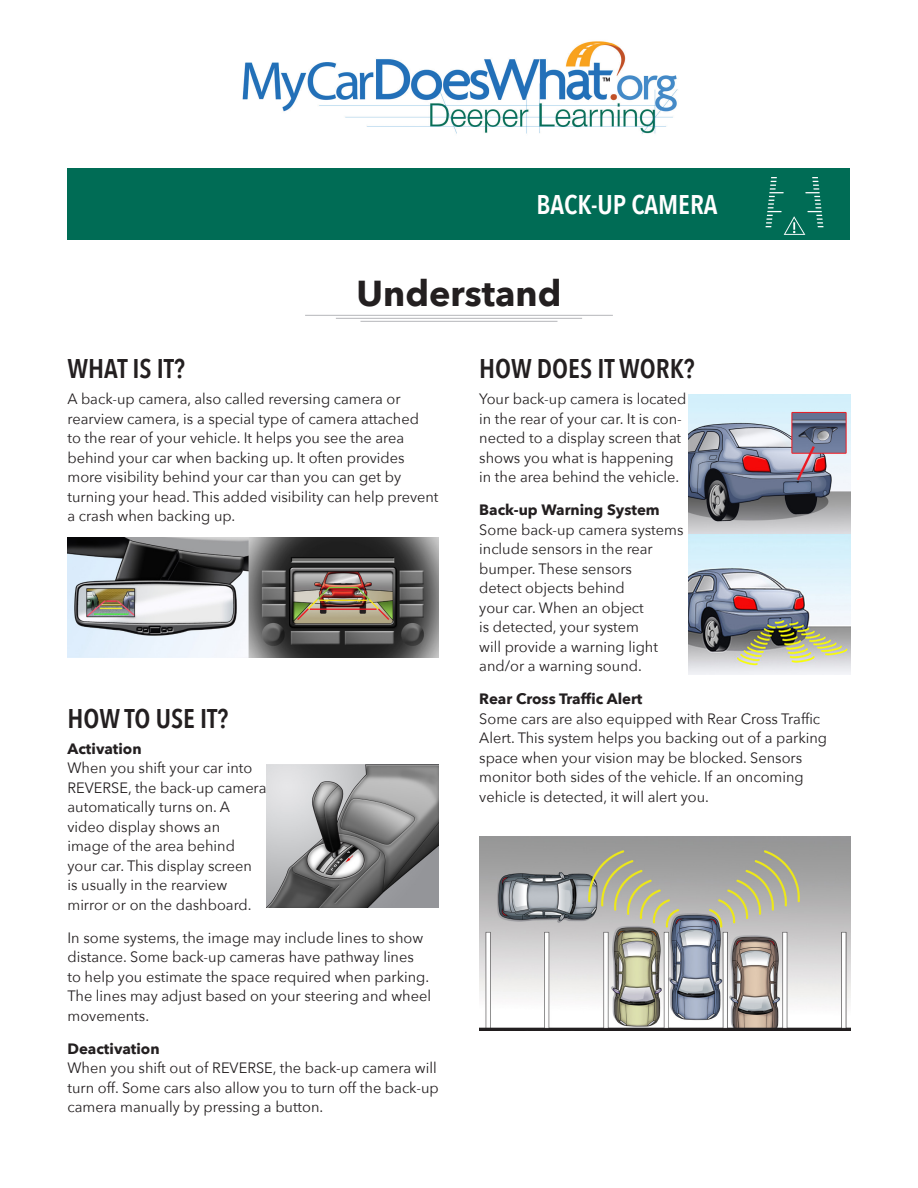
<style>
.page{position:relative;width:918px;height:1188px;background:#fff}
.page>*{position:absolute;margin:0;border:0;box-sizing:border-box;transform-origin:0 0}
.t1{font:700 36px "Avenir Next";color:#231f20}
.t2{font:600 27px "Avenir Next Condensed";color:#231f20}
.t3{font:600 27px "Avenir Next Condensed";color:#fff}
.t4{font:15px/19.5px "Avenir Next";color:#231f20}
.t5{font:700 15px "Avenir Next";color:#231f20}
</style>
<div class="page">
<div style="left:68px;top:168px;width:782px;height:72px;background:#006c55"></div>
<img style="left:242px;top:41px;width:436px;height:93px">
<img style="left:68px;top:538px;width:371px;height:119px">
<img style="left:479px;top:836px;width:371px;height:194px">
<img style="left:688px;top:394px;width:162px;height:281px">
<img style="left:267px;top:765px;width:172px;height:143px">
<hr style="left:305px;top:315px;width:308px;height:1px;background:#bebfc2">
<hr style="left:336px;top:318px;width:246px;height:1px;background:#bebfc2">
<hr style="left:361px;top:321px;width:196px;height:1px;background:#bebfc2">
<svg style="left:766px;top:177px;width:58px;height:58px"></svg>
<p class="t3" style="left:537px;top:181px;width:183px">BACK-UP CAMERA</p>
<p class="t1" style="left:357px;top:262px;width:206px">Understand</p>
<p class="t2" style="left:68px;top:345px;width:119px">WHAT IS IT?</p>
<p class="t4" style="left:68px;top:389px;width:373px">A back-up camera, also called reversing camera or rearview camera, is a special type of camera attached<br>to the rear of your vehicle. It helps you see the area behind your car when backing up. It often provides more visibility behind your car than you can get by turning your head. This added visibility can help prevent a crash when backing up.</p>
<p class="t2" style="left:68px;top:695px;width:162px">HOW TO USE IT?</p>
<p class="t5" style="left:68px;top:736px;width:76px">Activation</p>
<p class="t4" style="left:68px;top:758px;width:200px">When you shift your car into<br>REVERSE, the back-up camera automatically turns on. A video display shows an<br>image of the area behind your car. This display screen<br>is usually in the rearview mirror or on the dashboard.</p>
<p class="t4" style="left:68px;top:927px;width:365px">In some systems, the image may include lines to show distance. Some back-up cameras have pathway lines to help you estimate the space required when parking.<br>The lines may adjust based on your steering and wheel movements.</p>
<p class="t5" style="left:68px;top:1036px;width:94px">Deactivation</p>
<p class="t4" style="left:68px;top:1058px;width:373px">When you shift out of REVERSE, the back-up camera will turn off. Some cars also allow you to turn off the back-up camera manually by pressing a button.</p>
<p class="t2" style="left:479px;top:345px;width:217px">HOW DOES IT WORK?</p>
<p class="t4" style="left:479px;top:389px;width:209px">Your back-up camera is located in the rear of your car. It is con&shy;nected to a display screen that shows you what is happening in the area behind the vehicle.</p>
<p class="t5" style="left:479px;top:497px;width:182px">Back-up Warning System</p>
<p class="t4" style="left:479px;top:519px;width:206px">Some back-up camera systems include sensors in the rear bumper. These sensors<br>detect objects behind<br>your car. When an object<br>is detected, your system<br>will provide a warning light and/or a warning sound.</p>
<p class="t5" style="left:479px;top:686px;width:165px">Rear Cross Traffic Alert</p>
<p class="t4" style="left:479px;top:708px;width:349px">Some cars are also equipped with Rear Cross Traffic Alert. This system helps you backing out of a parking space when your vision may be blocked. Sensors monitor both sides of the vehicle. If an oncoming vehicle is detected, it will alert you.</p>
</div>
